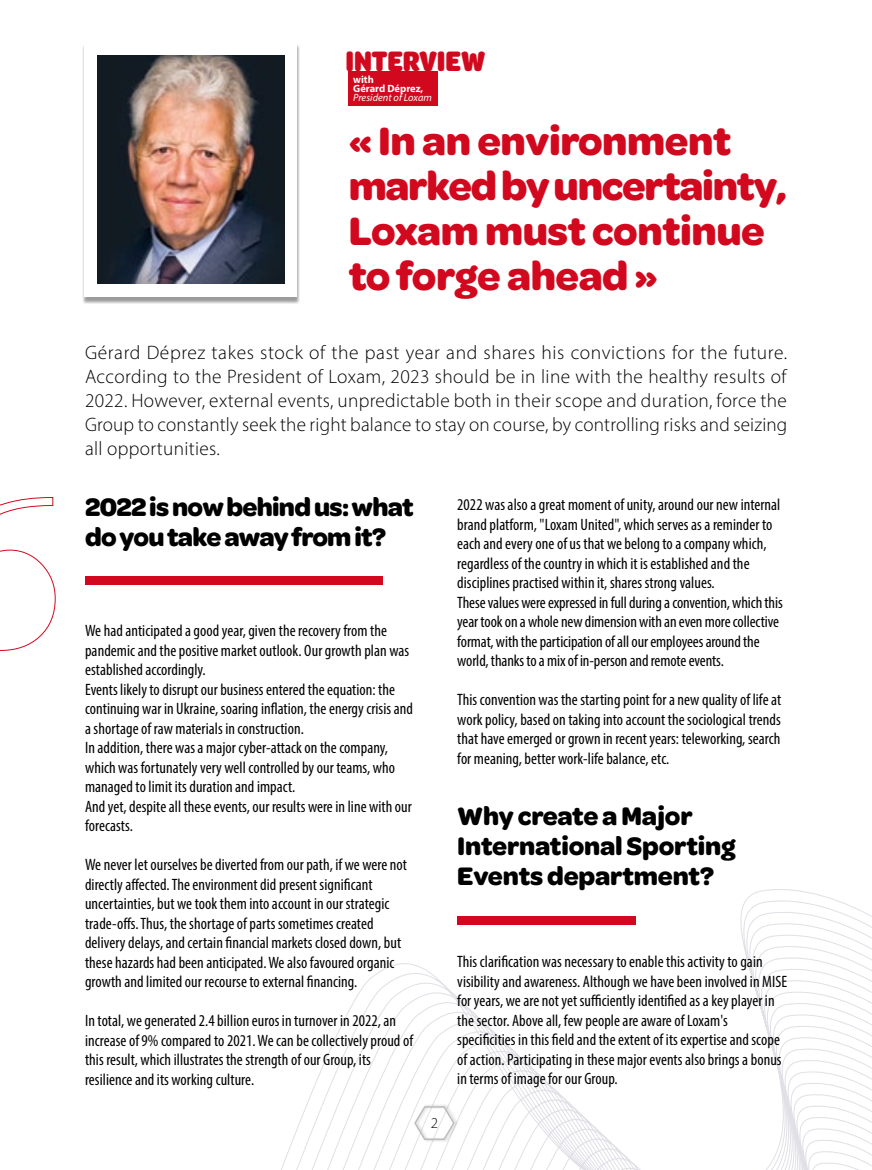
<style>
.page{position:relative;width:872px;height:1170px;background:#fff}
.page>*{position:absolute;margin:0;border:0;box-sizing:border-box;transform-origin:0 0}
.t1{font:700 42px/45px "Omnes";letter-spacing:-.01em;color:#d2091e}
.t2{font:900 30px "Omnes Cond";letter-spacing:-.005em;color:#d2091e}
.t3{font:700 27px/30px "Omnes";letter-spacing:-.005em;color:#000}
.t4{font:700 27px/30px "Omnes";letter-spacing:-.025em;color:#000}
.t5{font:300 19.5px/24px "Myriad Pro";letter-spacing:.01em;color:#000;text-align:justify}
.t6{font:condensed 16.5px/19.5px "Myriad Pro";letter-spacing:.005em;color:#000}
.t7{font:300 15px "Myriad Pro";color:#000}
.t8{font:700 10.5px/9px "Myriad Pro";color:#fff}
.t9{font:italic 10.5px "Myriad Pro";letter-spacing:.005em;color:#fff}
</style>
<div class="page">
<svg style="left:281px;top:889px;width:591px;height:280px"></svg>
<div style="left:414px;top:1104px;width:45px;height:37px;background:#000;opacity:.2"></div>
<svg style="left:413px;top:1104px;width:42px;height:36px"></svg>
<div style="left:349px;top:71px;width:89px;height:34px;background:#d2091e"></div>
<svg style="left:0;top:497px;width:56px;height:154px"></svg>
<div style="left:85px;top:576px;width:298px;height:9px;background:#d2091e"></div>
<div style="left:457px;top:915px;width:179px;height:9px;background:#d2091e"></div>
<div style="left:82px;top:44px;width:217px;height:260px;background:#000;opacity:.4"></div>
<div style="left:85px;top:43px;width:212px;height:254px;background:#fff"></div>
<img style="left:97px;top:56px;width:188px;height:228px">
<h2 class="t2" style="left:346px;top:40px;width:141px">INTERVIEW</h2>
<p class="t8" style="left:353px;top:74px;width:72px">with<br>Gérard Déprez,</p>
<p class="t9" style="left:353px;top:91px;width:80px">President of Loxam</p>
<h1 class="t1" style="left:349px;top:116px;width:439px">« In an environment marked by uncertainty,<br>Loxam must continue to forge ahead »</h1>
<p class="t5" style="left:85px;top:340px;width:704px">Gérard Déprez takes stock of the past year and shares his convictions for the future.<br>According to the President of Loxam, 2023 should be in line with the healthy results of 2022. However, external events, unpredictable both in their scope and duration, force the Group to constantly seek the right balance to stay on course, by controlling risks and seizing all opportunities.</p>
<h3 class="t4" style="left:85px;top:490px;width:330px">2022 is now behind us: what do you take away from it?</h3>
<p class="t6" style="left:457px;top:495px;width:327px">2022 was also a great moment of unity, around our new internal brand platform, "Loxam United", which serves as a reminder to each and every one of us that we belong to a company which, regardless of the country in which it is established and the disciplines practised within it, shares strong values.<br>These values were expressed in full during a convention, which this year took on a whole new dimension with an even more collective format, with the participation of all our employees around the world, thanks to a mix of in-person and remote events.</p>
<p class="t6" style="left:457px;top:690px;width:325px;text-align:justify">This convention was the starting point for a new quality of life at work policy, based on taking into account the sociological trends that have emerged or grown in recent years: teleworking, search for meaning, better work-life balance, etc.</p>
<h3 class="t3" style="left:457px;top:799px;width:280px">Why create a Major<br>International Sporting<br>Events department?</h3>
<p class="t6" style="left:85px;top:620px;width:329px">We had anticipated a good year, given the recovery from the pandemic and the positive market outlook. Our growth plan was established accordingly.<br>Events likely to disrupt our business entered the equation: the continuing war in Ukraine, soaring inflation, the energy crisis and a shortage of raw materials in construction.<br>In addition, there was a major cyber-attack on the company, which was fortunately very well controlled by our teams, who managed to limit its duration and impact.<br>And yet, despite all these events, our results were in line with our forecasts.</p>
<p class="t6" style="left:85px;top:854px;width:323px">We never let ourselves be diverted from our path, if we were not directly affected. The environment did present significant uncertainties, but we took them into account in our strategic trade-offs. Thus, the shortage of parts sometimes created delivery delays, and certain financial markets closed down, but these hazards had been anticipated. We also favoured organic growth and limited our recourse to external financing.</p>
<p class="t6" style="left:85px;top:1010px;width:329px">In total, we generated 2.4 billion euros in turnover in 2022, an increase of 9% compared to 2021. We can be collectively proud of this result, which illustrates the strength of our Group, its resilience and its working culture.</p>
<p class="t6" style="left:457px;top:951px;width:331px">This clarification was necessary to enable this activity to gain visibility and awareness. Although we have been involved in MISE for years, we are not yet sufficiently identified as a key player in the sector. Above all, few people are aware of Loxam's specificities in this field and the extent of its expertise and scope of action. Participating in these major events also brings a bonus in terms of image for our Group.</p>
<p class="t7" style="left:431px;top:1113px;width:9px">2</p>
</div>
